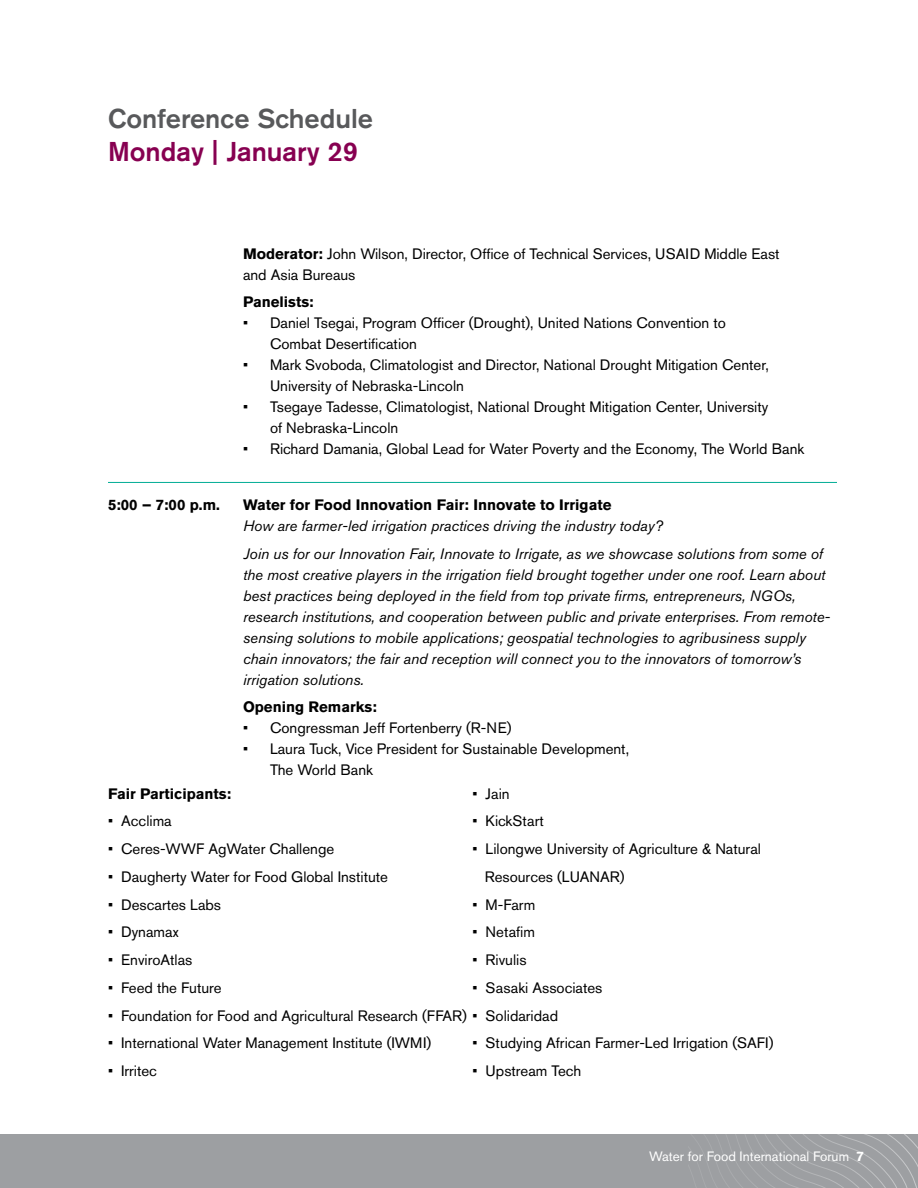
<style>
.page{position:relative;width:918px;height:1188px;background:#fff}
.page>*{position:absolute;margin:0;border:0;box-sizing:border-box;transform-origin:0 0}
.t1{font:500 27px "Akzidenz Grotesk BE";color:#58595b}
.t2{font:500 27px "Akzidenz Grotesk BE";color:#870051}
.t3{font:15px/21px "Akzidenz Grotesk BE";color:#000}
.t4{font:italic 15px/21px "Akzidenz Grotesk BE";color:#000}
.t5{font:700 15px "Akzidenz Grotesk BE";color:#000}
.t6{font:13.5px "Akzidenz Grotesk BE";color:#fff}
.s1{font-weight:700}
</style>
<div class="page">
<div style="left:0;top:1134px;width:918px;height:54px;background:#9d9fa2"></div>
<svg style="left:727px;top:1134px;width:191px;height:54px"></svg>
<hr style="left:108px;top:482px;width:729px;height:1px;background:#00ac95">
<h1 class="t1" style="left:108px;top:102px;width:267px">Conference Schedule</h1>
<h1 class="t2" style="left:108px;top:135px;width:251px">Monday | January 29</h1>
<p class="t3" style="left:243px;top:243px;width:538px"><span class="s1">Moderator:</span> John Wilson, Director, Office of Technical Services, USAID Middle East and Asia Bureaus</p>
<p class="t5" style="left:243px;top:293px;width:72px">Panelists:</p>
<p class="t3" style="left:270px;top:312px;width:458px;text-indent:-27px">• Daniel Tsegai, Program Officer (Drought), United Nations Convention to<br>Combat Desertification</p>
<p class="t3" style="left:270px;top:354px;width:500px;text-indent:-27px">• Mark Svoboda, Climatologist and Director, National Drought Mitigation Center,<br>University of Nebraska-Lincoln</p>
<p class="t3" style="left:270px;top:396px;width:500px;text-indent:-27px">• Tsegaye Tadesse, Climatologist, National Drought Mitigation Center, University of Nebraska-Lincoln</p>
<p class="t3" style="left:243px;top:438px;width:563px">• Richard Damania, Global Lead for Water Poverty and the Economy, The World Bank</p>
<p class="t5" style="left:108px;top:496px;width:113px">5:00 – 7:00 p.m.</p>
<p class="t5" style="left:243px;top:496px;width:370px">Water for Food Innovation Fair: Innovate to Irrigate</p>
<p class="t4" style="left:243px;top:512px;width:582px;line-height:27.8px">How are farmer-led irrigation practices driving the industry today?<br>Join us for our Innovation Fair, Innovate to Irrigate, as we showcase solutions from some of</p>
<p class="t4" style="left:243px;top:564px;width:589px">the most creative players in the irrigation field brought together under one roof. Learn about best practices being deployed in the field from top private firms, entrepreneurs, NGOs, research institutions, and cooperation between public and private enterprises. From remote&shy;sensing solutions to mobile applications; geospatial technologies to agribusiness supply chain innovators; the fair and reception will connect you to the innovators of tomorrow’s irrigation solutions.</p>
<p class="t5" style="left:243px;top:698px;width:135px">Opening Remarks:</p>
<p class="t3" style="left:243px;top:717px;width:270px">• Congressman Jeff Fortenberry (R-NE)</p>
<p class="t3" style="left:270px;top:738px;width:361px;text-indent:-27px">• Laura Tuck, Vice President for Sustainable Development,<br>The World Bank</p>
<p class="t5" style="left:108px;top:785px;width:125px">Fair Participants:</p>
<p class="t3" style="left:108px;top:810px;width:65px">• Acclima</p>
<p class="t3" style="left:108px;top:838px;width:228px">• Ceres-WWF AgWater Challenge</p>
<p class="t3" style="left:108px;top:866px;width:282px">• Daugherty Water for Food Global Institute</p>
<p class="t3" style="left:108px;top:894px;width:115px">• Descartes Labs</p>
<p class="t3" style="left:108px;top:921px;width:72px">• Dynamax</p>
<p class="t3" style="left:108px;top:949px;width:86px">• EnviroAtlas</p>
<p class="t3" style="left:108px;top:977px;width:115px">• Feed the Future</p>
<p class="t3" style="left:108px;top:1005px;width:452px">• Foundation for Food and Agricultural Research (FFAR) • Solidaridad</p>
<p class="t3" style="left:108px;top:1032px;width:325px">• International Water Management Institute (IWMI)</p>
<p class="t3" style="left:108px;top:1060px;width:51px">• Irritec</p>
<p class="t3" style="left:472px;top:783px;width:39px">• Jain</p>
<p class="t3" style="left:472px;top:810px;width:73px">• KickStart</p>
<p class="t3" style="left:485px;top:835px;width:278px;line-height:27.8px;text-indent:-12px">• Lilongwe University of Agriculture &amp; Natural<br>Resources (LUANAR)</p>
<p class="t3" style="left:472px;top:894px;width:64px">• M-Farm</p>
<p class="t3" style="left:472px;top:921px;width:64px">• Netafim</p>
<p class="t3" style="left:472px;top:949px;width:56px">• Rivulis</p>
<p class="t3" style="left:472px;top:977px;width:132px">• Sasaki Associates</p>
<p class="t3" style="left:472px;top:1032px;width:303px">• Studying African Farmer-Led Irrigation (SAFI)</p>
<p class="t3" style="left:472px;top:1060px;width:110px">• Upstream Tech</p>
<p class="t6" style="left:649px;top:1148px;width:216px">Water for Food International Forum <span class="s1">7</span></p>
</div>
